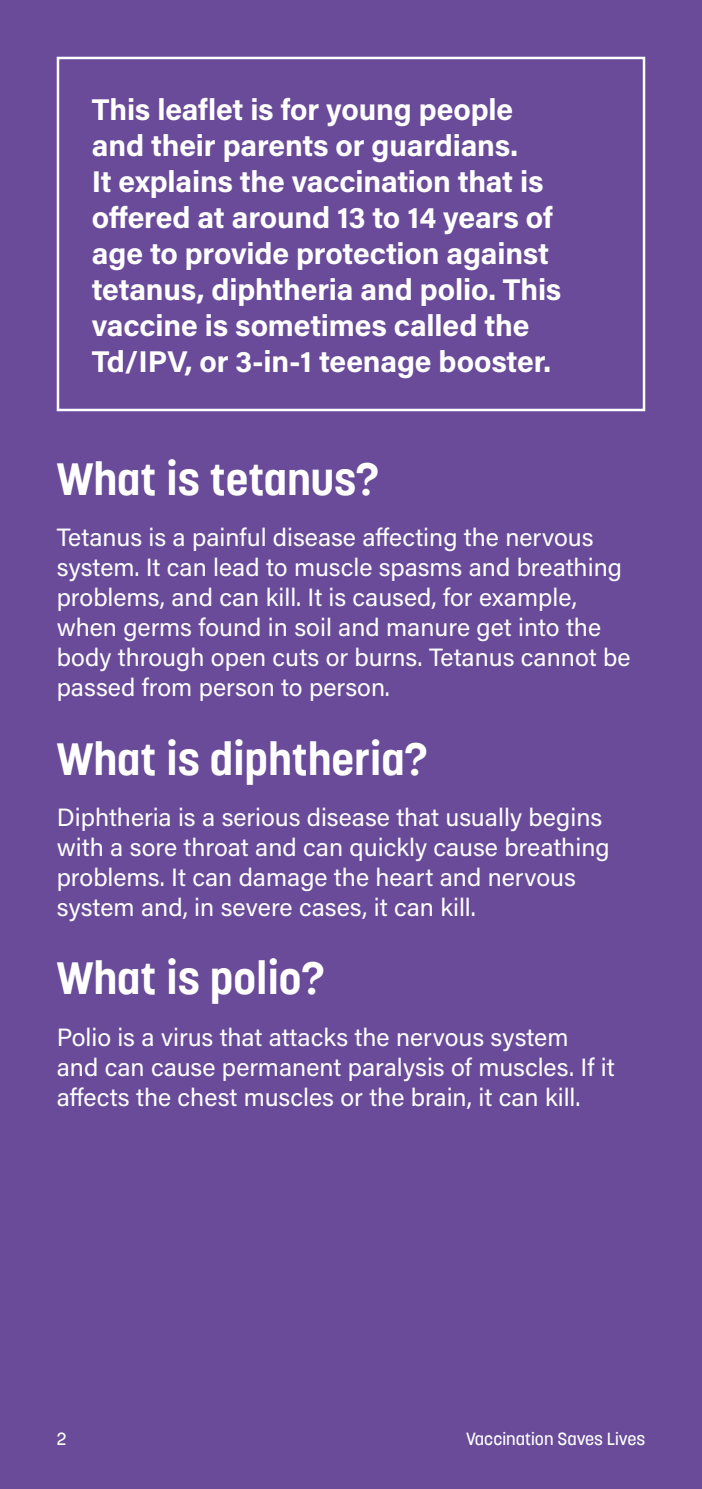
<style>
.page{position:relative;width:702px;height:1489px;background:#fff}
.page>*{position:absolute;margin:0;border:0;box-sizing:border-box;transform-origin:0 0}
.t1{font:700 45px "Korolev W01";color:#fff}
.t2{font:700 30px/36px "Acumin Pro";letter-spacing:-.005em;color:#fff}
.t3{font:25px/30px "Acumin Pro";color:#fff}
.t4{font:500 17.5px "Korolev W01";color:#fff}
</style>
<div class="page">
<div style="left:0;top:0;width:702px;height:1488px;background:#694b99"></div>
<div style="left:57px;top:57px;width:588px;height:354px;border:2px solid #fff"></div>
<p class="t2" style="left:92px;top:90px;width:471px">This leaflet is for young people and their parents or guardians.<br>It explains the vaccination that is offered at around 13 to 14 years of age to provide protection against tetanus, diphtheria and polio. This vaccine is sometimes called the Td/IPV, or 3-in-1 teenage booster.</p>
<h1 class="t1" style="left:57px;top:451px;width:324px">What is tetanus?</h1>
<p class="t3" style="left:57px;top:521px;width:575px">Tetanus is a painful disease affecting the nervous system. It can lead to muscle spasms and breathing problems, and can kill. It is caused, for example, when germs found in soil and manure get into the body through open cuts or burns. Tetanus cannot be passed from person to person.</p>
<h1 class="t1" style="left:57px;top:731px;width:372px">What is diphtheria?</h1>
<p class="t3" style="left:57px;top:801px;width:554px">Diphtheria is a serious disease that usually begins with a sore throat and can quickly cause breathing problems. It can damage the heart and nervous system and, in severe cases, it can kill.</p>
<h1 class="t1" style="left:57px;top:951px;width:269px">What is polio?</h1>
<p class="t3" style="left:57px;top:1020px;width:559px">Polio is a virus that attacks the nervous system and can cause permanent paralysis of muscles. If it affects the chest muscles or the brain, it can kill.</p>
<p class="t4" style="left:57px;top:1428px;width:11px">2</p>
<p class="t4" style="left:466px;top:1428px;width:181px">Vaccination Saves Lives</p>
</div>
